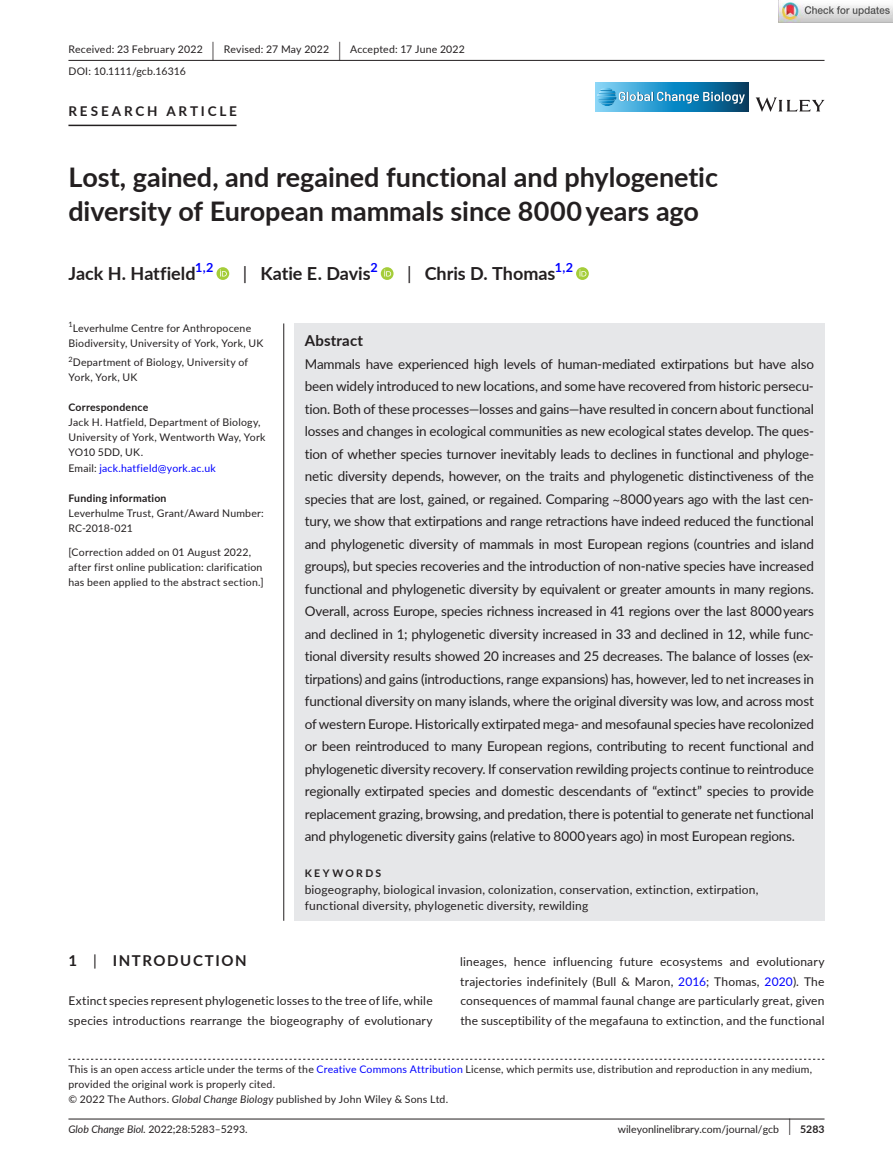
<style>
.page{position:relative;width:893px;height:1174px;background:#fff}
.page>*{position:absolute;margin:0;border:0;box-sizing:border-box;transform-origin:0 0}
.t1{font:700 27px/34.5px "Lato";color:#231f20}
.t2{font:700 18px "Lato";color:#231f20}
.t3{font:700 15px "Lato";letter-spacing:.1em;color:#231f20}
.t4{font:700 15px "Lato";letter-spacing:.015em;color:#231f20}
.t5{font:13.5px/22.5px "Lato";letter-spacing:-.015em;color:#231f20;text-align:justify}
.t6{font:700 13.5px "Lato";letter-spacing:.21em;color:#231f20}
.t7{font:12px/19.5px "Lato";letter-spacing:.015em;color:#231f20}
.t8{font:10.5px/15px "Lato";letter-spacing:.02em;color:#231f20}
.t9{font:10.5px "Lato";color:#231f20}
.t10{font:700 10.5px "Lato";letter-spacing:.02em;color:#231f20}
.t11{font:700 10.5px "Lato";letter-spacing:.22em;color:#231f20}
.t12{font:7.35px "Lato";color:#231f20}
.s1{font-size:19.65px}
.s2{font-weight:400}
.s3{color:#00f}
.s4{font-family:"STIX"}
.s5{font-style:italic}
.s6{font-size:17.4px}
.s7{font-weight:700}
</style>
<div class="page">
<hr style="left:68px;top:1118px;width:756px;height:1px;background:#231f20">
<svg style="left:756px;top:97px;width:68px;height:15px"></svg>
<svg style="left:595px;top:82px;width:153px;height:29px;background:#2b8bbb"></svg>
<svg style="left:597px;top:87px;width:148px;height:19px;background:#489ac2"></svg>
<hr style="left:68px;top:60px;width:756px;height:1px;background:#231f20">
<hr style="left:68px;top:125px;width:169px;height:1px;background:#231f20">
<svg style="left:216px;top:267px;width:13px;height:13px"></svg>
<svg style="left:220px;top:269px;width:7px;height:7px"></svg>
<svg style="left:381px;top:267px;width:13px;height:13px"></svg>
<svg style="left:384px;top:269px;width:7px;height:7px"></svg>
<svg style="left:576px;top:267px;width:13px;height:13px"></svg>
<svg style="left:579px;top:269px;width:7px;height:7px"></svg>
<svg style="left:68px;top:1058px;width:756px;height:1px"></svg>
<div style="left:294px;top:323px;width:530px;height:597px;background:#e6e7e9"></div>
<hr style="left:283px;top:323px;width:1px;height:597px;background:#231f20">
<img style="left:779px;top:0;width:114px;height:22px">
<p class="t8" style="left:68px;top:38px;width:398px;line-height:21.8px">Received: 23 February 2022 <span class="s1">|</span> Revised: 27 May 2022 <span class="s1">|</span> Accepted: 17 June 2022<br>DOI: 10.1111/gcb.16316</p>
<p class="t6" style="left:68px;top:106px;width:170px">RESEARCH ARTICLE</p>
<h1 class="t1" style="left:68px;top:162px;width:651px">Lost, gained, and regained functional and phylogenetic diversity of European mammals since 8000 years ago</h1>
<h2 class="t2" style="left:68px;top:266px;width:147px">Jack H. Hatfield<sup>1,2</sup></h2>
<h2 class="t2" style="left:243px;top:266px;width:137px"><span class="s2">|</span> Katie E. Davis<sup>2</sup></h2>
<h2 class="t2" style="left:407px;top:266px;width:168px"><span class="s2">|</span> Chris D. Thomas<sup>1,2</sup></h2>
<p class="t12" style="left:68px;top:319px;width:6px">1</p>
<p class="t8" style="left:68px;top:320px;width:196px;text-indent:4px">Leverhulme Centre for Anthropocene<br>Biodiversity, University of York, York, UK</p>
<p class="t12" style="left:68px;top:356px;width:6px">2</p>
<p class="t8" style="left:68px;top:355px;width:181px;text-indent:4px">Department of Biology, University of<br>York, York, UK</p>
<p class="t10" style="left:68px;top:403px;width:81px">Correspondence</p>
<p class="t8" style="left:68px;top:415px;width:198px">Jack H. Hatfield, Department of Biology,<br>University of York, Wentworth Way, York<br>YO10 5DD, UK.<br>Email: <span class="s3">jack.hatfield@york.ac.uk</span></p>
<p class="t10" style="left:68px;top:493px;width:100px">Funding information</p>
<p class="t8" style="left:68px;top:505px;width:197px">Leverhulme Trust, Grant/Award Number:<br>RC- 2018- 021</p>
<p class="t8" style="left:68px;top:544px;width:197px">[Correction added on 01 August 2022, after first online publication: clarification has been applied to the abstract section.]</p>
<p class="t4" style="left:305px;top:334px;width:60px">Abstract</p>
<p class="t5" style="left:305px;top:352px;width:511px">Mammals have experienced high levels of human- mediated extirpations but have also been widely introduced to new locations, and some have recovered from historic persecu&shy;tion. Both of these processes— losses and gains— have resulted in concern about functional losses and changes in ecological communities as new ecological states develop. The ques&shy;tion of whether species turnover inevitably leads to declines in functional and phyloge&shy;netic diversity depends, however, on the traits and phylogenetic distinctiveness of the species that are lost, gained, or regained. Comparing <span class="s4">~</span>8000 years ago with the last cen&shy;tury, we show that extirpations and range retractions have indeed reduced the functional and phylogenetic diversity of mammals in most European regions (countries and island groups), but species recoveries and the introduction of non- native species have increased functional and phylogenetic diversity by equivalent or greater amounts in many regions.<br>Overall, across Europe, species richness increased in 41 regions over the last 8000 years and declined in 1; phylogenetic diversity increased in 33 and declined in 12, while func&shy;tional diversity results showed 20 increases and 25 decreases. The balance of losses (ex&shy;tirpations) and gains (introductions, range expansions) has, however, led to net increases in functional diversity on many islands, where the original diversity was low, and across most of western Europe. Historically extirpated mega- and mesofaunal species have recolonized or been reintroduced to many European regions, contributing to recent functional and phylogenetic diversity recovery. If conservation rewilding projects continue to reintroduce regionally extirpated species and domestic descendants of “extinct” species to provide replacement grazing, browsing, and predation, there is potential to generate net functional and phylogenetic diversity gains (relative to 8000 years ago) in most European regions.</p>
<p class="t11" style="left:305px;top:869px;width:78px">KEYWORDS</p>
<p class="t7" style="left:305px;top:880px;width:455px;line-height:16.5px">biogeography, biological invasion, colonization, conservation, extinction, extirpation, functional diversity, phylogenetic diversity, rewilding</p>
<p class="t3" style="left:68px;top:950px;width:180px">1 <span class="s2">|</span> INTRODUCTION</p>
<p class="t7" style="left:68px;top:990px;width:366px">Extinct species represent phylogenetic losses to the tree of life, while species introductions rearrange the biogeography of evolutionary</p>
<p class="t7" style="left:460px;top:951px;width:366px;text-align:justify">lineages, hence influencing future ecosystems and evolutionary trajectories indefinitely (Bull &amp; Maron, <span class="s3">2016</span>; Thomas, <span class="s3">2020</span>). The consequences of mammal faunal change are particularly great, given the susceptibility of the megafauna to extinction, and the functional</p>
<p class="t8" style="left:68px;top:1061px;width:745px">This is an open access article under the terms of the <span class="s3">Creative Commons Attribution</span> License, which permits use, distribution and reproduction in any medium, provided the original work is properly cited.<br>© 2022 The Authors. <span class="s5">Global Change Biology</span> published by John Wiley &amp; Sons Ltd.</p>
<p class="t9" style="left:68px;top:1124px;width:181px"><span class="s5">Glob Change Biol.</span> 2022;28:5283–5293.</p>
<p class="t9" style="left:618px;top:1124px;width:208px">wileyonlinelibrary.com/journal/gcb <span class="s6">|</span> <span class="s7">5283</span></p>
</div>
